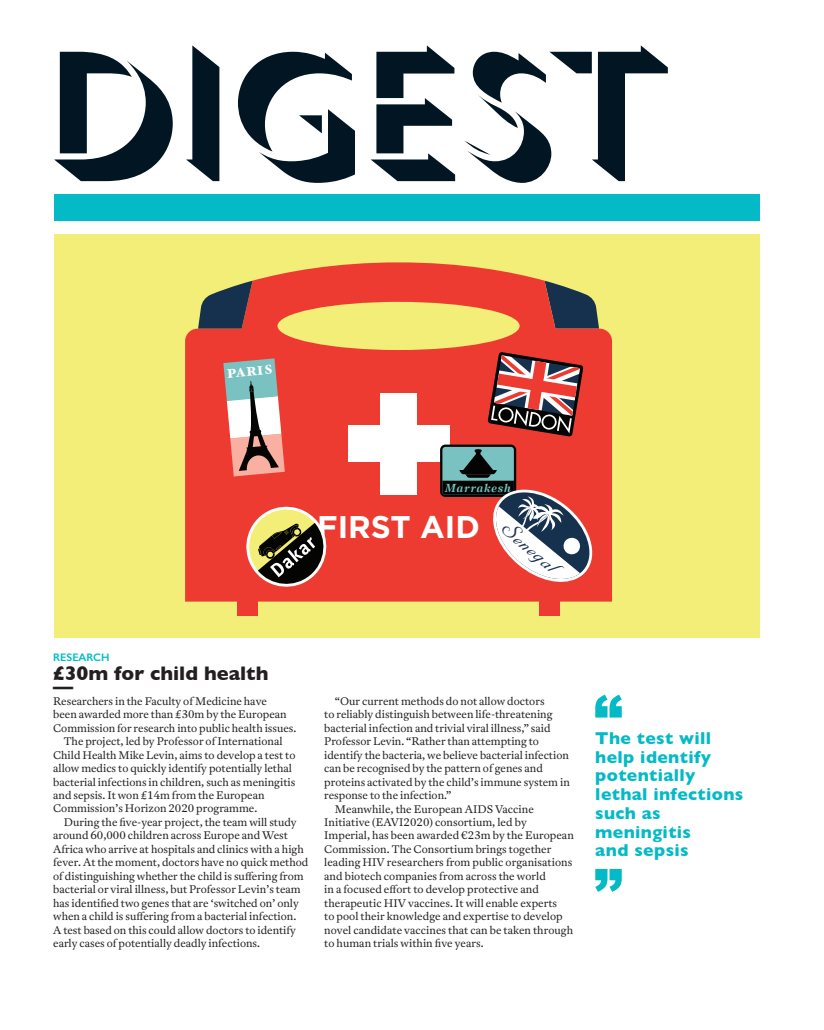
<style>
.page{position:relative;width:824px;height:1030px;background:#fff}
.page>*{position:absolute;margin:0;border:0;box-sizing:border-box;transform-origin:0 0}
.CAPTION_LIGHT{font:300 180px "Gill Sans Shadowed MT Std";letter-spacing:-.02em;color:#011622}
.t1{font:700 31.38px "Gotham";color:#fff}
.t2{font:500 22.75px "Byron";color:#16314d}
.t3{font:700 20px "Gill Sans";color:#231f20}
.QUOTE_SMALLER_U_LC{font:700 17.5px/18.8px "Gill Sans";letter-spacing:.02em;color:#03bac6}
.t4{font:900 12.62px "Hoefler Text";color:#fff}
.t5{font:italic 700 11.62px "Wilke";letter-spacing:.05em;color:#7ac2c1}
.BODY_COPY_ANTWERP{font:300 11px/13.5px "Antwerp";color:#231f20}
.t6{font:600 11px "Gill Sans";color:#03bac6}
</style>
<div class="page">
<div style="left:54px;top:194px;width:705px;height:26px;background:#03bac6"></div>
<svg style="left:595px;top:694px;width:26px;height:23px"></svg>
<svg style="left:595px;top:868px;width:26px;height:23px"></svg>
<div style="left:54px;top:234px;width:705px;height:403px;background:#f2ee77"></div>
<div style="left:539px;top:596px;width:21px;height:19px;background:#ee3b32"></div>
<svg style="left:185px;top:262px;width:427px;height:339px;fill:#ee3b32"></svg>
<svg style="left:198px;top:280px;width:54px;height:48px"></svg>
<div style="left:237px;top:596px;width:21px;height:19px;background:#ee3b32"></div>
<div style="left:380px;top:392px;width:37px;height:102px;background:#fff"></div>
<div style="left:347px;top:425px;width:102px;height:36px;background:#fff"></div>
<svg style="left:487px;top:352px;width:96px;height:84px;background:#a15453"></svg>
<svg style="left:223px;top:358px;width:62px;height:118px;background:#bb9b96"></svg>
<svg style="left:241px;top:501px;width:90px;height:90px"></svg>
<div style="left:440px;top:444px;width:76px;height:53px;background:#040503;border-radius:5px"></div>
<div style="left:442px;top:446px;width:72px;height:48px;background:#7ac2c1;border-radius:3px"></div>
<svg style="left:442px;top:449px;width:157px;height:137px;background:#b86362"></svg>
<p class="CAPTION_LIGHT" style="left:45px;top:-9px;width:626px">DIGEST</p>
<p class="t4" style="left:226px;top:366px;width:47px;rotate:-5deg">PARIS</p>
<p class="t5" style="left:445px;top:480px;width:68px">Marrakesh</p>
<p class="t2" style="left:513px;top:512px;width:67px;rotate:39deg">Senegal</p>
<p class="t1" style="left:317px;top:508px;width:164px">FIRST AID</p>
<p class="t6" style="left:53px;top:650px;width:58px">RESEARCH</p>
<p class="t3" style="left:53px;top:656px;width:217px">£30m for child health</p>
<p class="t3" style="left:53px;top:670px;width:21px">—</p>
<p class="BODY_COPY_ANTWERP" style="left:53px;top:694px;width:245px">Researchers in the Faculty of Medicine have<br>been awarded more than £30m by the European<br>Commission for research into public health issues.</p>
<p class="BODY_COPY_ANTWERP" style="left:53px;top:734px;width:244px;text-indent:11px">The project, led by Professor of International Child Health Mike Levin, aims to develop a test to allow medics to quickly identify potentially lethal bacterial infections in children, such as meningitis and sepsis. It won £14m from the European Commission’s Horizon 2020 programme.</p>
<p class="BODY_COPY_ANTWERP" style="left:53px;top:814px;width:256px;text-indent:11px">During the five-year project, the team will study around 60,000 children across Europe and West Africa who arrive at hospitals and clinics with a high fever. At the moment, doctors have no quick method of distinguishing whether the child is suffering from bacterial or viral illness, but Professor Levin’s team has identified two genes that are ‘switched on’ only when a child is suffering from a bacterial infection.<br>A test based on this could allow doctors to identify early cases of potentially deadly infections.</p>
<p class="BODY_COPY_ANTWERP" style="left:324px;top:694px;width:247px;text-indent:11px">“Our current methods do not allow doctors<br>to reliably distinguish between life-threatening bacterial infection and trivial viral illness,” said Professor Levin. “Rather than attempting to identify the bacteria, we believe bacterial infection can be recognised by the pattern of genes and proteins activated by the child’s immune system in response to the infection.”</p>
<p class="BODY_COPY_ANTWERP" style="left:324px;top:801px;width:251px;text-indent:11px">Meanwhile, the European AIDS Vaccine Initiative (EAVI2020) consortium, led by Imperial, has been awarded €23m by the European Commission. The Consortium brings together leading HIV researchers from public organisations and biotech companies from across the world<br>in a focused effort to develop protective and therapeutic HIV vaccines. It will enable experts<br>to pool their knowledge and expertise to develop novel candidate vaccines that can be taken through to human trials within five years.</p>
<p class="QUOTE_SMALLER_U_LC" style="left:595px;top:727px;width:149px">The test will help identify potentially lethal infections such as meningitis<br>and sepsis</p>
</div>
